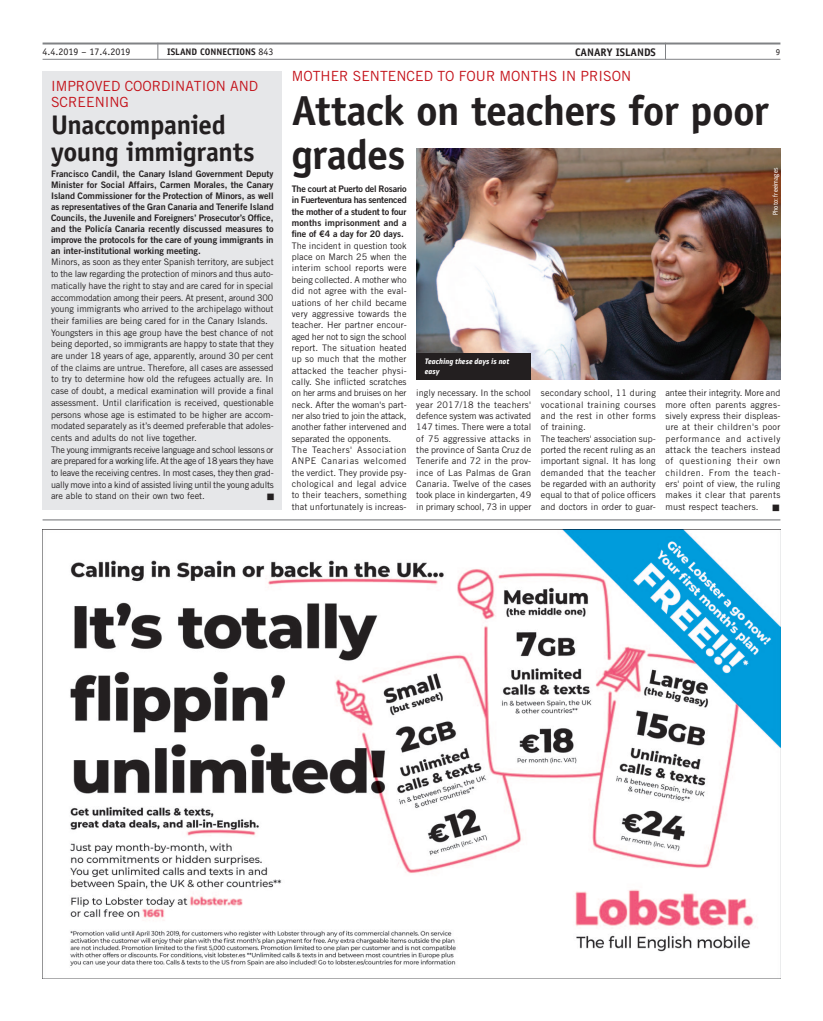
<style>
.page{position:relative;width:823px;height:1021px;background:#fff}
.page>*{position:absolute;margin:0;border:0;box-sizing:border-box;transform-origin:0 0}
.t1{font:700 42px/44px "Officina Sans Std";letter-spacing:-.02em;color:#231f20}
.t2{font:700 27px/27px "Officina Sans Std";letter-spacing:-.015em;color:#231f20}
.t3{font:14px "Trade Gothic LT Std";color:#c4121a}
.t4{font:700 11px "Officina Sans Std";color:#231f20}
.t5{font:10px "Officina Sans Std";color:#231f20}
.t6{font:700 9.5px "Officina Sans Std";color:#231f20}
.t7{font:9px/11.3px "Trade Gothic LT Std";color:#231f20}
.t8{font:9px/10.9px "Trade Gothic LT Std Bd 2";color:#231f20;text-align:justify}
.t9{font:9px "Officina Sans Std";color:#231f20}
.t10{font:italic 700 8px "PF Bulletin Sans Pro";color:#fff;scale:.95 1}
.t11{font:7px "PF Bulletin Sans Pro";color:#fff;scale:.95 1}
.t12{font:7px "Zapf Dingbats IT Cby BT";color:#231f20}
.s1{font-weight:400;font-size:10px}
</style>
<div class="page">
<hr style="left:43px;top:59px;width:737px;height:1px;background:#808285">
<hr style="left:43px;top:42px;width:737px;height:2px;background:#808285">
<svg style="left:157px;top:44px;width:1px;height:15px"></svg>
<hr style="left:43px;top:519px;width:737px;height:1px;background:#6c6d70">
<img style="left:43px;top:529px;width:737px;height:437px">
<div style="left:43px;top:71px;width:239px;height:438px;background:#e6e7e9"></div>
<img style="left:416px;top:149px;width:364px;height:231px">
<div style="left:416px;top:354px;width:115px;height:26px;background:#231f20"></div>
<svg style="left:772px;top:209px;width:5px;height:6px"></svg>
<svg style="left:772px;top:168px;width:6px;height:32px"></svg>
<p class="t5" style="left:43px;top:46px;width:89px">4.4.2019 – 17.4.2019</p>
<p class="t6" style="left:167px;top:46px;width:108px">ISLAND CONNECTIONS <span class="s1">843</span></p>
<p class="t4" style="left:574px;top:45px;width:82px">CANARY ISLANDS</p>
<p class="t9" style="left:775px;top:47px;width:6px">9</p>
<h3 class="t3" style="left:51px;top:77px;width:84px">Improved coo</h3>
<h3 class="t3" style="left:152px;top:77px;width:108px">rdi nation and</h3>
<h3 class="t3" style="left:51px;top:94px;width:77px">screeni ng</h3>
<h2 class="t2" style="left:51px;top:111px;width:205px">Unaccompanied young immigrants</h2>
<p class="t8" style="left:51px;top:169px;width:224px">Francisco Candil, the Canary Island Government Deputy Minister for Social Affairs, Carmen Morales, the Canary Island Commissioner for the Protection of Minors, as well as representatives of the Gran Canaria and Tenerife Island Councils, the Juvenile and Foreigners’ Prosecutor’s Office, and the Policía Canaria recently discussed measures to improve the protocols for the care of young immigrants in an inter-institutional working meeting.</p>
<p class="t7" style="left:51px;top:256px;width:224px;line-height:11.7px">Minors, as soon as they enter Spanish territory, are subject to the law regarding the protection of minors and thus auto&shy;matically have the right to stay and are cared for in special accommodation among their peers. At present, around 300 young immigrants who arrived to the archipelago without their families are being cared for in the Canary Islands.<br>Youngsters in this age group have the best chance of not being deported, so immigrants are happy to state that they are under 18 years of age, apparently, around 30 per cent of the claims are untrue. Therefore, all cases are assessed to try to determine how old the refugees actually are. In case of doubt, a medical examination will provide a final assessment. Until clarification is received, questionable persons whose age is estimated to be higher are accom&shy;modated separately as it’s deemed preferable that adoles&shy;cents and adults do not live together.<br>The young immigrants receive language and school lessons or are prepared for a working life. At the age of 18 years they have to leave the receiving centres. In most cases, they then grad&shy;ually move into a kind of assisted living until the young adults are able to stand on their own two feet.</p>
<h3 class="t3" style="left:291px;top:68px;width:21px">Moth</h3>
<h3 class="t3" style="left:330px;top:68px;width:138px">er sentenced to fou</h3>
<h3 class="t3" style="left:485px;top:68px;width:55px">r months</h3>
<h3 class="t3" style="left:561px;top:68px;width:71px">in prison</h3>
<h1 class="t1" style="left:291px;top:88px;width:478px">Attack on teachers for poor grades</h1>
<p class="t8" style="left:291px;top:183px;width:116px;line-height:11.3px">The court at Puerto del Rosario in Fuerteventura has sentenced the mother of a student to four months imprisonment and a fine of €4 a day for 20 days.</p>
<p class="t7" style="left:291px;top:240px;width:116px">The incident in question took place on March 25 when the interim school reports were being collected. A mother who did not agree with the eval&shy;uations of her child became very aggressive towards the teacher. Her partner encour&shy;aged her not to sign the school report. The situation heated up so much that the mother attacked the teacher physi&shy;cally. She inflicted scratches on her arms and bruises on her neck. After the woman's part&shy;ner also tried to join the attack, another father intervened and separated the opponents.<br>The Teachers' Association<br>AN PE Canarias welcomed the verdict. They provide psy&shy;chological and legal advice to their teachers, something that unfortunately is increas-</p>
<p class="t11" style="left:770px;top:209px;width:11px;rotate:-90deg">□▼□</p>
<p class="t10" style="left:445px;top:356px;width:26px">■ ▼ ▲</p>
<p class="t10" style="left:486px;top:356px;width:26px">▲ ▲ ■□▼</p>
<p class="t7" style="left:416px;top:387px;width:116px;text-align:justify">ingly necessary. In the school year 2017/18 the teachers' defence system was activated 147 times. There were a total of 75 aggressive attacks in the province of Santa Cruz de Tenerife and 72 in the prov&shy;ince of Las Palmas de Gran Canaria. Twelve of the cases took place in kindergarten, 49 in primary school, 73 in upper</p>
<p class="t7" style="left:540px;top:387px;width:116px">secondary school, 11 during vocational training courses and the rest in other forms of training.<br>The teachers' association sup&shy;ported the recent ruling as an important signal. It has long demanded that the teacher be regarded with an authority equal to that of police officers and doctors in order to guar-</p>
<p class="t7" style="left:665px;top:387px;width:116px;text-align:justify">antee their integrity. More and more often parents aggres&shy;sively express their displeas&shy;ure at their children's poor performance and actively attack the teachers instead of questioning their own children. From the teach&shy;ers' point of view, the ruling makes it clear that parents must respect teachers.</p>
<p class="t12" style="left:267px;top:494px;width:8px">■</p>
<p class="t12" style="left:772px;top:504px;width:8px">■</p>
</div>
